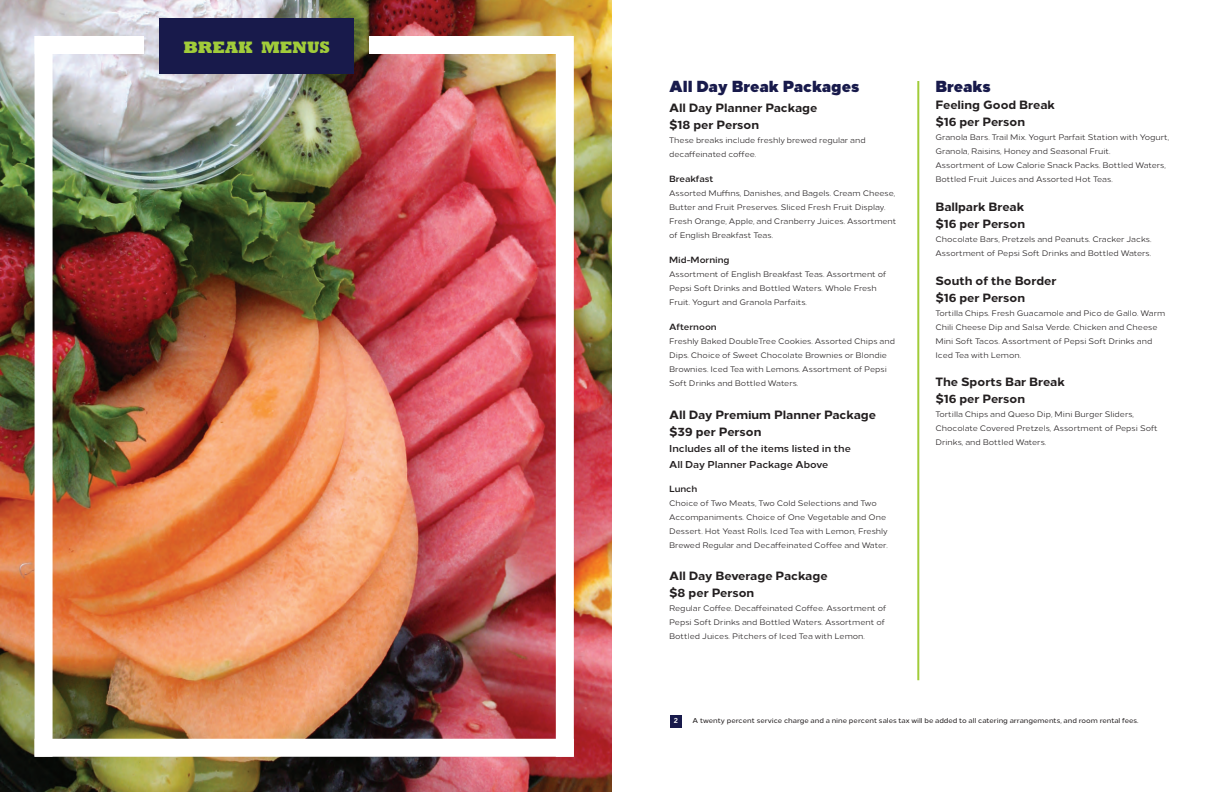
<style>
.page{position:relative;width:1224px;height:792px;background:#fff}
.page>*{position:absolute;margin:0;border:0;box-sizing:border-box;transform-origin:0 0}
.t1{font:800 17px "Rockwell";color:#a1cc3a}
.t2{font:900 16px "Loew";color:#181a4b}
.t3{font:800 12px/17px "Loew";color:#231f20}
.t4{font:700 10px/16px "Loew";color:#231f20}
.t5{font:700 9px "Loew";color:#231f20}
.t6{font:8px/14px "Loew";color:#231f20}
.t7{font:500 7px "Loew";color:#231f20}
.t8{font:7px "Trade Gothic Bold Two";color:#fff}
</style>
<div class="page">
<img style="left:0;top:0;width:612px;height:792px">
<div style="left:35px;top:36px;width:18px;height:721px;background:#fff"></div>
<div style="left:556px;top:36px;width:18px;height:721px;background:#fff"></div>
<div style="left:35px;top:739px;width:539px;height:18px;background:#fff"></div>
<div style="left:35px;top:36px;width:109px;height:18px;background:#fff"></div>
<div style="left:369px;top:36px;width:202px;height:18px;background:#fff"></div>
<div style="left:160px;top:18px;width:194px;height:55px;background:#181a4b"></div>
<div style="left:670px;top:715px;width:12px;height:13px;background:#181a4b"></div>
<hr style="left:917px;top:81px;width:2px;height:599px;background:#a1cc3a">
<h1 class="t1" style="left:183px;top:37px;width:148px">BREAK MENUS</h1>
<h2 class="t2" style="left:669px;top:73px;width:192px">All Day Break Packages</h2>
<h3 class="t3" style="left:669px;top:98px;width:150px">All Day Planner Package $18 per Person</h3>
<p class="t6" style="left:669px;top:133px;width:198px">These breaks include freshly brewed regular and decaffeinated coffee.</p>
<p class="t5" style="left:669px;top:172px;width:46px">Breakfast</p>
<p class="t6" style="left:669px;top:186px;width:229px">Assorted Muffins, Danishes, and Bagels. Cream Cheese, Butter and Fruit Preserves. Sliced Fresh Fruit Display.<br>Fresh Orange, Apple, and Cranberry Juices. Assortment of English Breakfast Teas.</p>
<p class="t5" style="left:669px;top:253px;width:62px">Mid-Morning</p>
<p class="t6" style="left:669px;top:267px;width:219px">Assortment of English Breakfast Teas. Assortment of<br>Pepsi Soft Drinks and Bottled Waters. Whole Fresh<br>Fruit. Yogurt and Granola Parfaits.</p>
<p class="t5" style="left:669px;top:320px;width:49px">Afternoon</p>
<p class="t6" style="left:669px;top:334px;width:227px">Freshly Baked DoubleTree Cookies. Assorted Chips and Dips. Choice of Sweet Chocolate Brownies or Blondie Brownies. Iced Tea with Lemons. Assortment of Pepsi Soft Drinks and Bottled Waters.</p>
<h3 class="t3" style="left:669px;top:405px;width:208px">All Day Premium Planner Package $39 per Person</h3>
<p class="t4" style="left:669px;top:440px;width:183px">Includes all of the items listed in the<br>All Day Planner Package Above</p>
<p class="t5" style="left:669px;top:482px;width:30px">Lunch</p>
<p class="t6" style="left:669px;top:496px;width:220px">Choice of Two Meats, Two Cold Selections and Two Accompaniments. Choice of One Vegetable and One Dessert. Hot Yeast Rolls. Iced Tea with Lemon, Freshly Brewed Regular and Decaffeinated Coffee and Water.</p>
<h3 class="t3" style="left:669px;top:566px;width:160px">All Day Beverage Package $8 per Person</h3>
<p class="t6" style="left:669px;top:601px;width:219px">Regular Coffee. Decaffeinated Coffee. Assortment of<br>Pepsi Soft Drinks and Bottled Waters. Assortment of<br>Bottled Juices. Pitchers of Iced Tea with Lemon.</p>
<h2 class="t2" style="left:935px;top:73px;width:57px">Breaks</h2>
<h3 class="t3" style="left:935px;top:95px;width:121px">Feeling Good Break $16 per Person</h3>
<p class="t6" style="left:935px;top:130px;width:235px">Granola Bars. Trail Mix. Yogurt Parfait Station with Yogurt, Granola, Raisins, Honey and Seasonal Fruit.<br>Assortment of Low Calorie Snack Packs. Bottled Waters, Bottled Fruit Juices and Assorted Hot Teas.</p>
<h3 class="t3" style="left:935px;top:197px;width:91px">Ballpark Break $16 per Person</h3>
<p class="t6" style="left:935px;top:232px;width:217px">Chocolate Bars, Pretzels and Peanuts. Cracker Jacks.<br>Assortment of Pepsi Soft Drinks and Bottled Waters.</p>
<h3 class="t3" style="left:935px;top:271px;width:122px">South of the Border $16 per Person</h3>
<p class="t6" style="left:935px;top:306px;width:231px">Tortilla Chips. Fresh Guacamole and Pico de Gallo. Warm Chili Cheese Dip and Salsa Verde. Chicken and Cheese Mini Soft Tacos. Assortment of Pepsi Soft Drinks and Iced Tea with Lemon.</p>
<h3 class="t3" style="left:935px;top:372px;width:131px">The Sports Bar Break $16 per Person</h3>
<p class="t6" style="left:935px;top:407px;width:224px">Tortilla Chips and Queso Dip, Mini Burger Sliders,<br>Chocolate Covered Pretzels, Assortment of Pepsi Soft<br>Drinks, and Bottled Waters.</p>
<p class="t8" style="left:674px;top:716px;width:6px">2</p>
<p class="t7" style="left:693px;top:715px;width:448px">A twenty percent service charge and a nine percent sales tax will be added to all catering arrangements, and room rental fees.</p>
</div>
